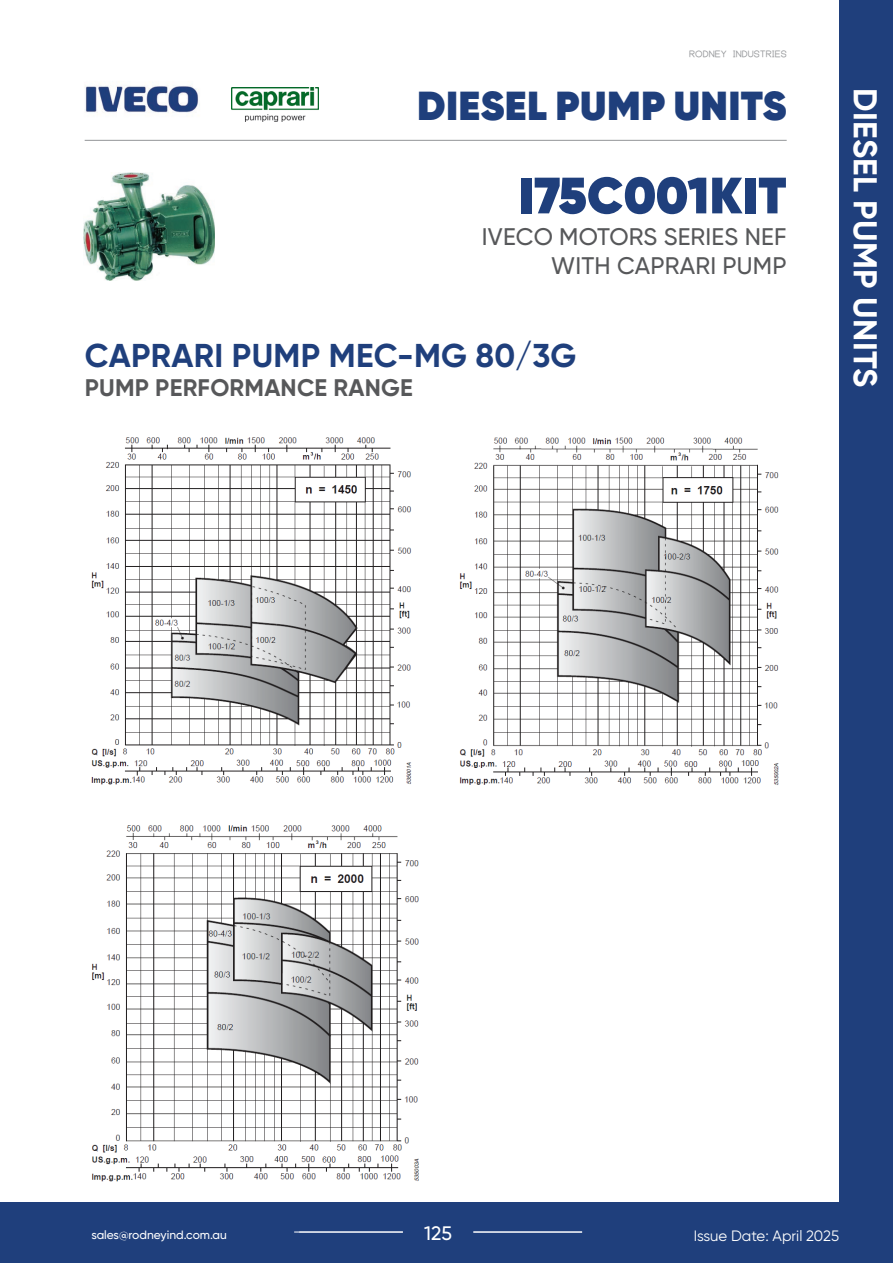
<style>
.page{position:relative;width:893px;height:1263px;background:#fff}
.page>*{position:absolute;margin:0;border:0;box-sizing:border-box;transform-origin:0 0}
.t1{font:800 51px "Gilroy";letter-spacing:.005em;color:#1f3f7c}
.t2{font:800 40.5px "Gilroy";letter-spacing:.01em;color:#1f3f7c}
.t3{font:700 33px "Gilroy";letter-spacing:.01em;color:#1f3f7c}
.t4{font:700 33px "Gilroy";letter-spacing:.01em;color:#fff}
.t5{font:500 24px/28.8px "Gilroy";letter-spacing:.01em;color:#57585a;text-align:right}
.t6{font:700 24px "Gilroy";letter-spacing:.01em;color:#57585a}
.t7{font:500 19.5px "Gilroy";color:#fff}
.t8{font:15px "Gilroy";color:#fff}
.t9{font:500 12px "Gilroy";color:#fff}
.t10{font:12px "Y14.5 M";color:#939598}
</style>
<div class="page">
<img style="left:84px;top:173px;width:131px;height:108px">
<img style="left:91px;top:437px;width:321px;height:348px">
<img style="left:459px;top:437px;width:320px;height:348px">
<img style="left:92px;top:825px;width:327px;height:357px">
<img style="left:232px;top:87px;width:86px;height:34px">
<img style="left:85px;top:85px;width:115px;height:29px">
<div style="left:839px;top:0;width:54px;height:1216px;background:#1f3f7c"></div>
<div style="left:0;top:1202px;width:893px;height:61px;background:#1f3f7c"></div>
<hr style="left:85px;top:140px;width:702px;height:1px;background:#939598">
<hr style="left:294px;top:1232px;width:109px;height:1px;background:#fff">
<hr style="left:473px;top:1232px;width:109px;height:1px;background:#fff">
<p class="t10" style="left:689px;top:47px;width:99px">RODNEY INDUSTRIES</p>
<h2 class="t2" style="left:417px;top:80px;width:371px">DIESEL PUMP UNITS</h2>
<h1 class="t1" style="left:519px;top:163px;width:269px">I75C001KIT</h1>
<p class="t5" style="left:482px;top:222px;width:306px">IVECO MOTORS SERIES NEF<br>WITH CAPRARI PUMP</p>
<h3 class="t3" style="left:85px;top:335px;width:493px">CAPRARI PUMP MEC-MG 80/3G</h3>
<p class="t6" style="left:85px;top:373px;width:330px">PUMP PERFORMANCE RANGE</p>
<h3 class="t4" style="left:886px;top:88px;width:301px;rotate:90deg">DIESEL PUMP UNITS</h3>
<p class="t9" style="left:91px;top:1227px;width:137px">sales@rodneyind.com.au</p>
<p class="t7" style="left:424px;top:1221px;width:29px">125</p>
<p class="t8" style="left:694px;top:1226px;width:147px">Issue Date: April 2025</p>
</div>
